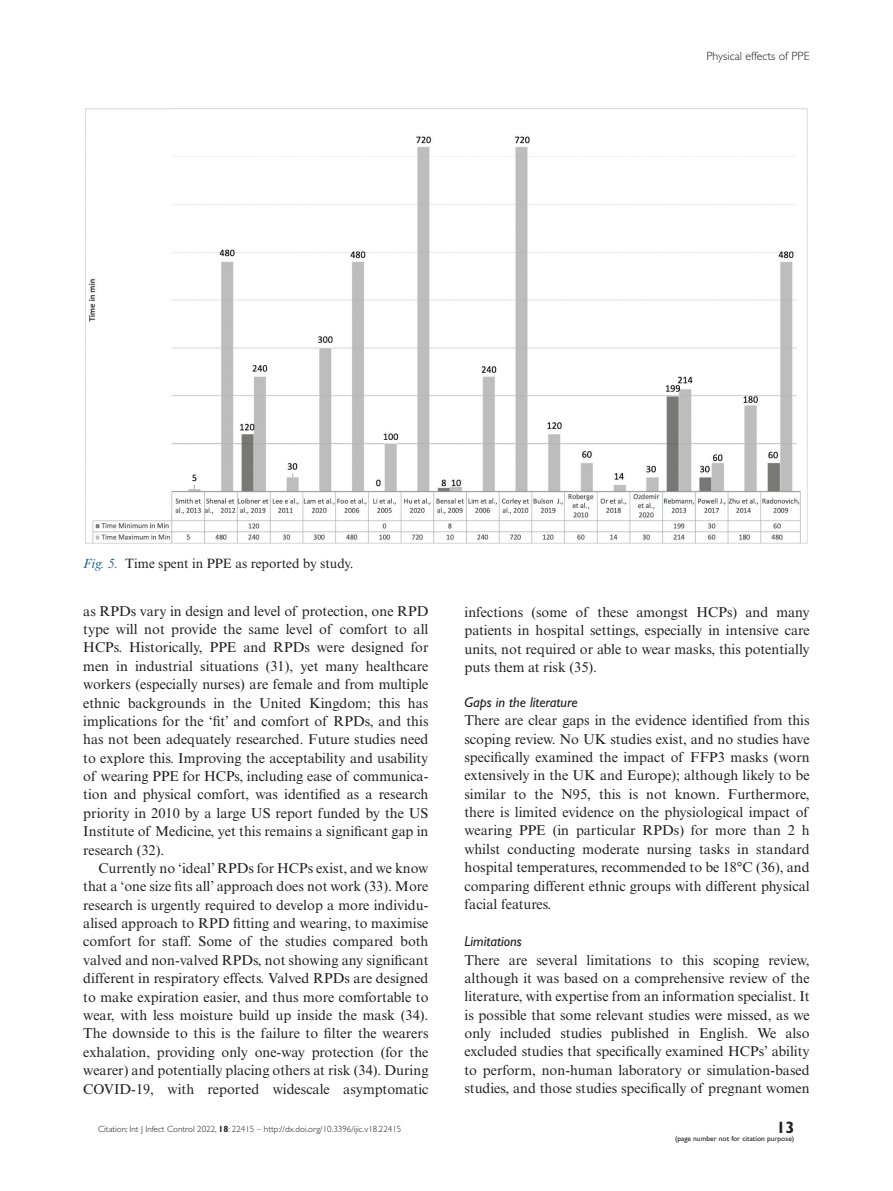
<style>
.page{position:relative;width:893px;height:1191px;background:#fff}
.page>*{position:absolute;margin:0;border:0;box-sizing:border-box;transform-origin:0 0}
.t1{font:700 16.5px "Gill Sans Std";color:#231f20}
.TXI{font:14.25px/18.3px "Times New Roman MT Std";color:#231f20;text-align:justify}
.TX{font:14.25px/18.3px "Times New Roman MT Std";color:#231f20;text-align:justify}
.t2{font:italic 14.25px "Gill Sans Std";color:#231f20}
.FC{font:13.5px "Times New Roman MT Std";color:#231f20}
.t3{font:300 12px "Gill Sans Std";color:#231f20}
.t4{font:300 9px "Gill Sans Std";color:#231f20}
.t5{font:7.5px "Gill Sans Std";color:#231f20}
.s1{font-style:italic;color:#206393}
.s2{font-weight:700}
</style>
<div class="page">
<img style="left:85px;top:108px;width:723px;height:435px">
<p class="t3" style="left:706px;top:50px;width:105px">Physical effects of PPE</p>
<p class="FC" style="left:83px;top:555px;width:271px"><span class="s1">Fig. 5.</span> Time spent in PPE as reported by study.</p>
<p class="TXI" style="left:83px;top:601px;width:347px">as RPDs vary in design and level of protection, one RPD type will not provide the same level of comfort to all HCPs. Historically, PPE and RPDs were designed for men in industrial situations (31), yet many healthcare workers (especially nurses) are female and from multiple ethnic backgrounds in the United Kingdom; this has implications for the ‘fit’ and comfort of RPDs, and this has not been adequately researched. Future studies need to explore this. Improving the acceptability and usability of wearing PPE for HCPs, including ease of communica&shy;tion and physical comfort, was identified as a research priority in 2010 by a large US report funded by the US Institute of Medicine, yet this remains a significant gap in research (32).</p>
<p class="TXI" style="left:83px;top:859px;width:347px;text-indent:15px">Currently no ‘ideal’ RPDs for HCPs exist, and we know that a ‘one size fits all’ approach does not work (33). More research is urgently required to develop a more individu&shy;alised approach to RPD fitting and wearing, to maximise comfort for staff. Some of the studies compared both valved and non-valved RPDs, not showing any significant different in respiratory effects. Valved RPDs are designed to make expiration easier, and thus more comfortable to wear, with less moisture build up inside the mask (34).<br>The downside to this is the failure to filter the wearers exhalation, providing only one-way protection (for the wearer) and potentially placing others at risk (34). During COVID-19, with reported widescale asymptomatic</p>
<p class="TXI" style="left:464px;top:603px;width:347px">infections (some of these amongst HCPs) and many patients in hospital settings, especially in intensive care units, not required or able to wear masks, this potentially puts them at risk (35).</p>
<h2 class="t2" style="left:464px;top:694px;width:115px">Gaps in the literature</h2>
<p class="TX" style="left:464px;top:711px;width:347px">There are clear gaps in the evidence identified from this scoping review. No UK studies exist, and no studies have specifically examined the impact of FFP3 masks (worn extensively in the UK and Europe); although likely to be similar to the N95, this is not known. Furthermore, there is limited evidence on the physiological impact of wearing PPE (in particular RPDs) for more than 2 h whilst conducting moderate nursing tasks in standard hospital temperatures, recommended to be 18°C (36), and comparing different ethnic groups with different physical facial features.</p>
<h2 class="t2" style="left:464px;top:933px;width:59px">Limitations</h2>
<p class="TX" style="left:464px;top:950px;width:347px">There are several limitations to this scoping review, although it was based on a comprehensive review of the literature, with expertise from an information specialist. It is possible that some relevant studies were missed, as we only included studies published in English. We also excluded studies that specifically examined HCPs’ ability to perform, non-human laboratory or simulation-based studies, and those studies specifically of pregnant women</p>
<p class="t4" style="left:98px;top:1124px;width:305px">Citation: Int J Infect Control 2022, <span class="s2">18</span>: 22415 – http://dx.doi.org/10.3396/ijic.v18.22415</p>
<p class="t1" style="left:776px;top:1118px;width:20px">13</p>
<p class="t5" style="left:675px;top:1134px;width:121px">(page number not for citation purpose)</p>
</div>
